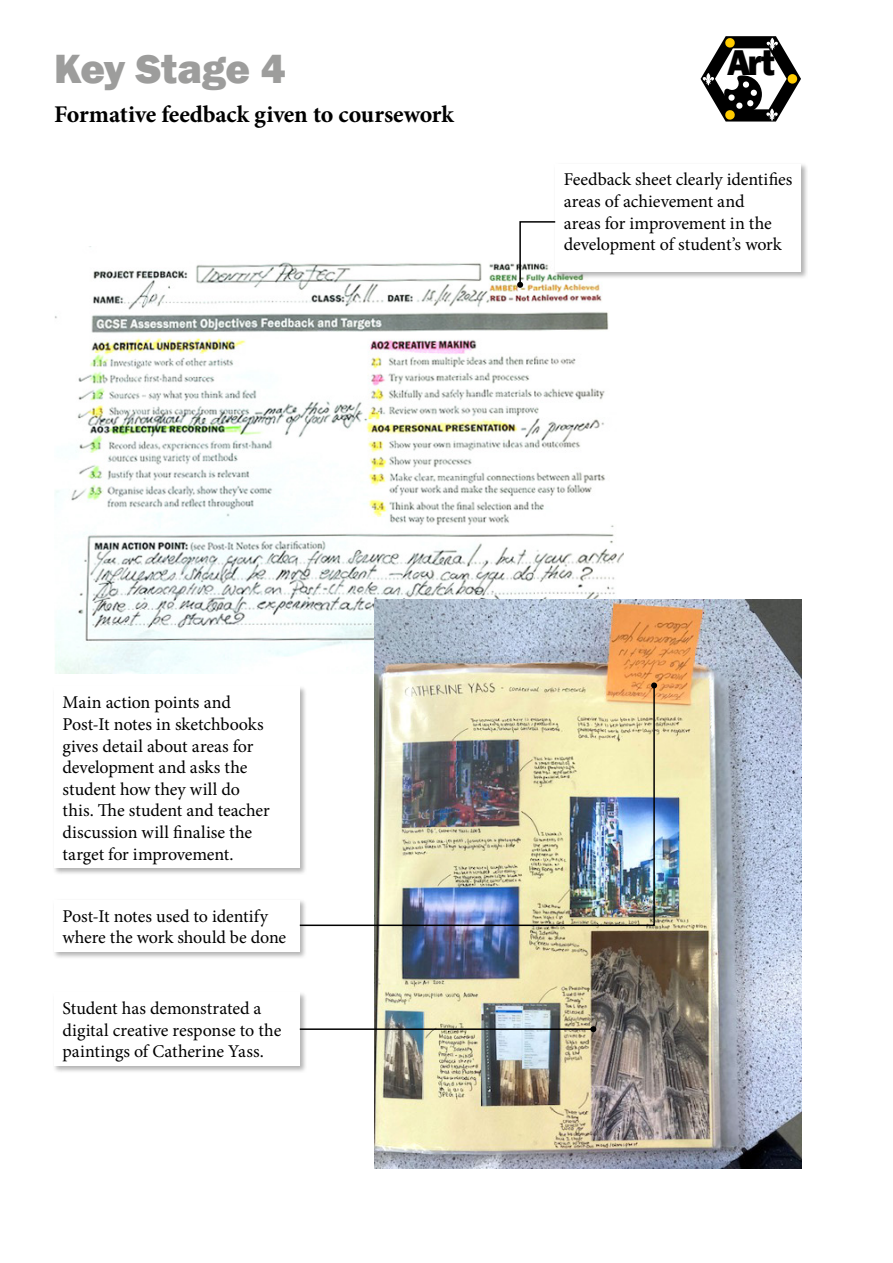
<style>
.page{position:relative;width:893px;height:1263px;background:#fff}
.page>*{position:absolute;margin:0;border:0;box-sizing:border-box;transform-origin:0 0}
.t1{font:800 42px "Franklin Gothic";letter-spacing:-.005em;color:#9d9d9c}
.t2{font:800 36.9px "Franklin Gothic";color:#000}
.t3{font:700 24px "Minion Pro";letter-spacing:-.005em;color:#000}
.t4{font:18px/21.6px "Minion Pro";letter-spacing:-.005em;color:#000}
</style>
<div class="page">
<img style="left:55px;top:262px;width:568px;height:411px">
<div style="left:553px;top:162px;width:255px;height:117px;background:#000;opacity:.3"></div>
<div style="left:555px;top:164px;width:246px;height:108px;background:#fff"></div>
<div style="left:52px;top:685px;width:255px;height:191px;background:#000;opacity:.3"></div>
<div style="left:54px;top:687px;width:246px;height:181px;background:#fff"></div>
<div style="left:52px;top:991px;width:255px;height:82px;background:#000;opacity:.3"></div>
<div style="left:54px;top:992px;width:246px;height:74px;background:#fff"></div>
<div style="left:52px;top:898px;width:255px;height:61px;background:#000;opacity:.3"></div>
<div style="left:54px;top:900px;width:246px;height:52px;background:#fff"></div>
<img style="left:374px;top:600px;width:427px;height:569px">
<svg style="left:517px;top:220px;width:40px;height:68px"></svg>
<img style="left:298px;top:684px;width:358px;height:243px">
<svg style="left:651px;top:682px;width:6px;height:6px"></svg>
<hr style="left:300px;top:1028px;width:293px;height:2px;background:#000">
<svg style="left:590px;top:1026px;width:6px;height:6px"></svg>
<svg style="left:701px;top:36px;width:100px;height:86px"></svg>
<h1 class="t1" style="left:54px;top:42px;width:233px">Key Stage 4</h1>
<h3 class="t3" style="left:54px;top:97px;width:401px">Formative feedback given to coursework</h3>
<h2 class="t2" style="left:727px;top:39px;width:49px">Art</h2>
<p class="t4" style="left:564px;top:169px;width:230px">Feedback sheet clearly identifies areas of achievement and<br>areas for improvement in the development of student’s work</p>
<p class="t4" style="left:63px;top:692px;width:209px">Main action points and<br>Post-It notes in sketchbooks gives detail about areas for development and asks the student how they will do this. The student and teacher discussion will finalise the target for improvement.</p>
<p class="t4" style="left:63px;top:905px;width:225px">Post-It notes used to identify where the work should be done</p>
<p class="t4" style="left:63px;top:998px;width:220px">Student has demonstrated a digital creative response to the paintings of Catherine Yass.</p>
</div>
